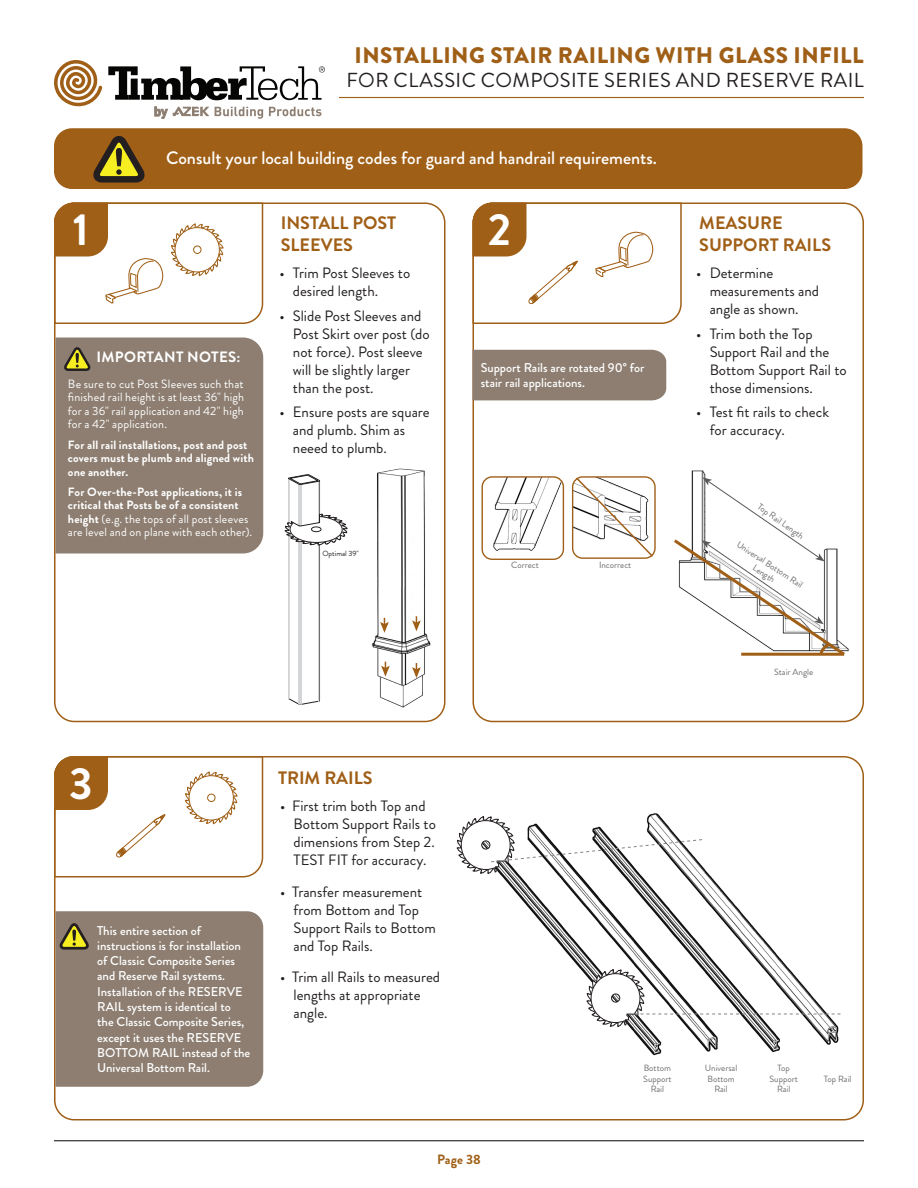
<style>
.page{position:relative;width:918px;height:1188px;background:#fff}
.page>*{position:absolute;margin:0;border:0;box-sizing:border-box;transform-origin:0 0}
.t1{font:700 45px "Brandon Grotesque";color:#fff}
.t2{font:900 22.5px "Brandon Grotesque";letter-spacing:.02em;color:#a05f17}
.t3{font:20.25px "Brandon Grotesque";letter-spacing:.02em;color:#231f20}
.t4{font:500 18px "Brandon Grotesque";color:#fff}
.t5{font:700 18px/21.6px "Brandon Grotesque";color:#a05f17}
.t6{font:15px/18px "Brandon Grotesque";color:#231f20}
.t7{font:700 15px "Brandon Grotesque";letter-spacing:.02em;color:#fff}
.t8{font:700 13.5px "Brandon Grotesque";letter-spacing:.005em;color:#a05f17}
.t9{font:500 12.75px/15.3px "Brandon Grotesque";color:#fff}
.t10{font:700 12px/13.5px "Brandon Grotesque";letter-spacing:.01em;color:#fff}
.t11{font:12px/13.5px "Brandon Grotesque";letter-spacing:.015em;color:#fff;text-align:justify}
.t12{font:9px/10.8px "Brandon Grotesque";color:#6c6d70;text-align:center}
.t13{font:7.5px "Brandon Grotesque";color:#231f20}
.s1{font-weight:400}
</style>
<div class="page">
<hr style="left:54px;top:1140px;width:810px;height:1px;background:#231f20">
<svg style="left:215px;top:107px;width:48px;height:12px"></svg>
<svg style="left:269px;top:107px;width:52px;height:9px"></svg>
<svg style="left:155px;top:107px;width:54px;height:12px"></svg>
<svg style="left:54px;top:60px;width:48px;height:47px"></svg>
<svg style="left:108px;top:66px;width:217px;height:34px"></svg>
<hr style="left:339px;top:97px;width:525px;height:1px;background:#a05f17">
<div style="left:54px;top:128px;width:808px;height:61px;background:#a05f17;border-radius:18px"></div>
<svg style="left:93px;top:136px;width:52px;height:47px"></svg>
<svg style="left:54px;top:756px;width:210px;height:122px"></svg>
<img style="left:514px;top:813px;width:317px;height:243px">
<svg style="left:586px;top:968px;width:255px;height:76px"></svg>
<svg style="left:456px;top:815px;width:247px;height:76px"></svg>
<div style="left:472px;top:350px;width:194px;height:50px;background:#8d7e71"></div>
<img style="left:628px;top:442px;width:236px;height:281px">
<svg style="left:671px;top:477px;width:177px;height:181px"></svg>
<svg style="left:472px;top:202px;width:210px;height:123px"></svg>
<div style="left:572px;top:476px;width:84px;height:83px;border:1px solid #a05f17;border-radius:10px"></div>
<img style="left:482px;top:477px;width:81px;height:82px">
<div style="left:482px;top:476px;width:82px;height:84px;border:1px solid #a05f17;border-radius:10px"></div>
<svg style="left:575px;top:476px;width:80px;height:82px"></svg>
<svg style="left:285px;top:474px;width:55px;height:231px"></svg>
<img style="left:340px;top:468px;width:102px;height:255px">
<svg style="left:411px;top:663px;width:11px;height:17px"></svg>
<svg style="left:411px;top:616px;width:11px;height:17px"></svg>
<svg style="left:380px;top:662px;width:11px;height:17px"></svg>
<svg style="left:379px;top:618px;width:11px;height:17px"></svg>
<svg style="left:54px;top:202px;width:210px;height:123px"></svg>
<div style="left:56px;top:337px;width:207px;height:216px;background:#8d7e71"></div>
<svg style="left:63px;top:347px;width:30px;height:25px"></svg>
<div style="left:56px;top:911px;width:207px;height:176px;background:#8d7e71"></div>
<h2 class="t2" style="left:355px;top:39px;width:511px">INSTALLING STAIR RAILING WITH GLASS INFILL</h2>
<h3 class="t3" style="left:346px;top:66px;width:519px">FOR CLASSIC COMPOSITE SERIES AND RESERVE RAIL</h3>
<p class="t4" style="left:166px;top:146px;width:492px">Consult your local building codes for guard and handrail requirements.</p>
<h1 class="t1" style="left:73px;top:198px;width:18px">1</h1>
<p class="t7" style="left:96px;top:347px;width:146px">IMPORTANT NOTES:</p>
<p class="t11" style="left:68px;top:377px;width:178px">Be sure to cut Post Sleeves such that finished rail height is at least 36" high for a 36" rail application and 42" high for a 42" application.</p>
<p class="t10" style="left:68px;top:438px;width:187px">For all rail installations, post and post covers must be plumb and aligned with one another.</p>
<p class="t10" style="left:68px;top:485px;width:186px">For Over-the-Post applications, it is critical that Posts be of a consistent height <span class="s1">(e.g. the tops of all post sleeves are level and on plane with each other).</span></p>
<p class="t5" style="left:281px;top:213px;width:117px">INSTALL POST<br>SLEEVES</p>
<p class="t6" style="left:293px;top:264px;width:119px;text-indent:-14px">• Trim Post Sleeves to desired length.</p>
<p class="t6" style="left:293px;top:307px;width:138px;text-indent:-14px">• Slide Post Sleeves and<br>Post Skirt over post (do not force). Post sleeve will be slightly larger than the post.</p>
<p class="t6" style="left:293px;top:403px;width:138px;text-indent:-14px">• Ensure posts are square and plumb. Shim as neeed to plumb.</p>
<p class="t13" style="left:323px;top:549px;width:38px">Optimal 39"</p>
<h1 class="t1" style="left:488px;top:198px;width:25px">2</h1>
<p class="t5" style="left:699px;top:213px;width:133px">MEASURE<br>SUPPORT RAILS</p>
<p class="t9" style="left:481px;top:360px;width:165px">Support Rails are rotated 90° for stair rail applications.</p>
<p class="t12" style="left:511px;top:560px;width:29px">Correct</p>
<p class="t12" style="left:599px;top:560px;width:34px">Incorrect</p>
<p class="t6" style="left:710px;top:264px;width:111px;text-indent:-14px">• Determine measurements and angle as shown.</p>
<p class="t6" style="left:710px;top:325px;width:139px;text-indent:-14px">• Trim both the Top<br>Support Rail and the<br>Bottom Support Rail to those dimensions.</p>
<p class="t6" style="left:710px;top:403px;width:121px;text-indent:-14px">• Test fit rails to check for accuracy.</p>
<p class="t12" style="left:762px;top:501px;width:56px;rotate:35deg">Top Rail Length</p>
<p class="t12" style="left:741px;top:539px;width:78px;rotate:33deg">Universal Bottom Rail<br>Length</p>
<p class="t12" style="left:774px;top:666px;width:41px">Stair Angle</p>
<h1 class="t1" style="left:69px;top:752px;width:25px">3</h1>
<p class="t9" style="left:97px;top:923px;width:155px">This entire section of instructions is for installation of Classic Composite Series and Reserve Rail systems.<br>Installation of the RESERVE<br>RAIL system is identical to the Classic Composite Series, except it uses the RESERVE<br>BOTTOM RAIL instead of the<br>Universal Bottom Rail.</p>
<p class="t5" style="left:278px;top:768px;width:96px">TRIM RAILS</p>
<p class="t6" style="left:294px;top:798px;width:144px;text-indent:-14px">• First trim both Top and<br>Bottom Support Rails to dimensions from Step 2.<br>TEST FIT for accuracy.</p>
<p class="t6" style="left:294px;top:883px;width:144px;text-indent:-14px">• Transfer measurement from Bottom and Top<br>Support Rails to Bottom and Top Rails.</p>
<p class="t6" style="left:294px;top:969px;width:148px;text-indent:-14px">• Trim all Rails to measured lengths at appropriate angle.</p>
<p class="t8" style="left:437px;top:1150px;width:45px">Page 38</p>
<p class="t12" style="left:643px;top:1062px;width:30px">Bottom<br>Support<br>Rail</p>
<p class="t12" style="left:705px;top:1062px;width:34px">Universal<br>Bottom<br>Rail</p>
<p class="t12" style="left:824px;top:1073px;width:29px">Top Rail</p>
<p class="t12" style="left:770px;top:1062px;width:30px">Top<br>Support<br>Rail</p>
</div>
